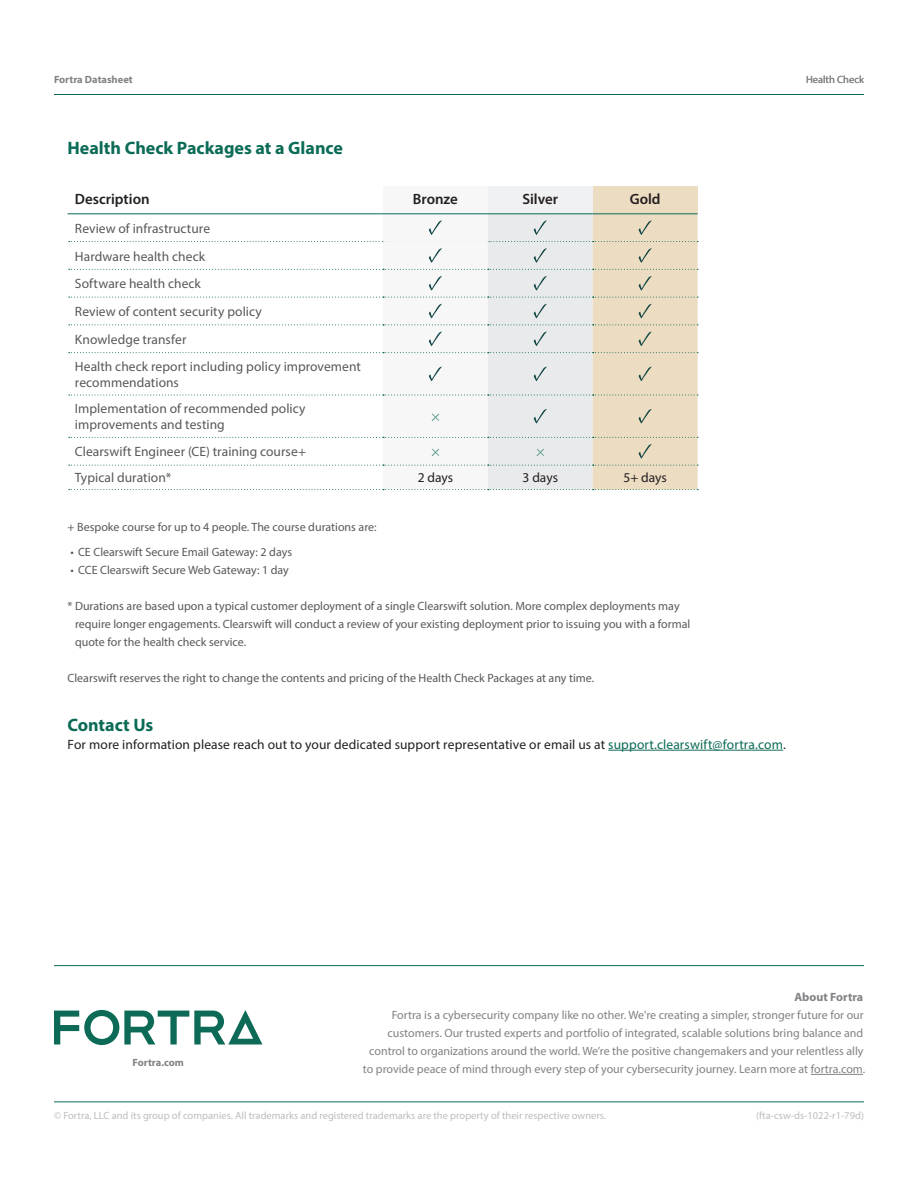
<style>
.page{position:relative;width:918px;height:1188px;background:#fff}
.page>*{position:absolute;margin:0;border:0;box-sizing:border-box;transform-origin:0 0}
.t1{font:700 18px "Myriad Pro";color:#0b6b56}
.t2{font:600 14.85px "Myriad Pro";color:#231f20}
.t3{font:13.5px/27.6px "Myriad Pro";letter-spacing:.005em;color:#57585a}
.t4{font:13.5px "Myriad Pro";letter-spacing:.01em;color:#231f20}
.t5{font:12px/18px "Myriad Pro";color:#57585a}
.t6{font:12px/18px "Myriad Pro";color:#808285;text-align:right}
.t7{font:700 12px "Myriad Pro";color:#808285}
.t8{font:10.5px "Myriad Pro";color:#bcbdc0}
.t9{font:700 10.5px "Myriad Pro";color:#808285}
.t10{font:10.5px "Myriad Pro";color:#808285}
.s1{color:#0c6a56}
</style>
<div class="page">
<hr style="left:54px;top:94px;width:810px;height:1px;background:#0c6a56">
<hr style="left:54px;top:1101px;width:810px;height:1px;background:#0c6a56">
<hr style="left:54px;top:965px;width:810px;height:1px;background:#0c6a56">
<svg style="left:54px;top:1010px;width:208px;height:35px"></svg>
<hr style="left:811px;top:1074px;width:52px;height:1px;background:#808285">
<hr style="left:608px;top:750px;width:175px;height:1px;background:#0c6a56">
<svg style="left:68px;top:186px;width:630px;height:304px"></svg>
<p class="t9" style="left:54px;top:72px;width:80px">Fortra Datasheet</p>
<p class="t10" style="left:806px;top:73px;width:59px">Health Check</p>
<h1 class="t1" style="left:68px;top:136px;width:277px">Health Check Packages at a Glance</h1>
<p class="t2" style="left:75px;top:189px;width:76px">Description</p>
<p class="t2" style="left:413px;top:189px;width:47px">Bronze</p>
<p class="t2" style="left:522px;top:189px;width:37px">Silver</p>
<p class="t2" style="left:630px;top:189px;width:32px">Gold</p>
<p class="t3" style="left:75px;top:214px;width:288px">Review of infrastructure<br>Hardware health check<br>Software health check<br>Review of content security policy<br>Knowledge transfer<br>Health check report including policy improvement</p>
<p class="t3" style="left:75px;top:369px;width:232px;line-height:26.1px">recommendations<br>Implementation of recommended policy</p>
<p class="t3" style="left:75px;top:411px;width:233px;line-height:26.5px">improvements and testing<br>Clearswift Engineer (CE) training course+<br>Typical duration*</p>
<p class="t4" style="left:418px;top:470px;width:37px">2 days</p>
<p class="t4" style="left:523px;top:470px;width:37px">3 days</p>
<p class="t4" style="left:623px;top:470px;width:45px">5+ days</p>
<p class="t5" style="left:68px;top:518px;width:311px">+ Bespoke course for up to 4 people. The course durations are:</p>
<p class="t5" style="left:70px;top:542px;width:223px">• CE Clearswift Secure Email Gateway: 2 days</p>
<p class="t5" style="left:70px;top:560px;width:220px">• CCE Clearswift Secure Web Gateway: 1 day</p>
<p class="t5" style="left:75px;top:596px;width:617px;text-indent:-8px">* Durations are based upon a typical customer deployment of a single Clearswift solution. More complex deployments may require longer engagements. Clearswift will conduct a review of your existing deployment prior to issuing you with a formal quote for the health check service.</p>
<p class="t5" style="left:68px;top:668px;width:528px">Clearswift reserves the right to change the contents and pricing of the Health Check Packages at any time.</p>
<h1 class="t1" style="left:68px;top:713px;width:87px">Contact Us</h1>
<p class="t4" style="left:68px;top:736px;width:720px">For more information please reach out to your dedicated support representative or email us at <span class="s1">support.clearswift@fortra.com</span>.</p>
<p class="t9" style="left:133px;top:1055px;width:53px">Fortra.com</p>
<p class="t7" style="left:795px;top:989px;width:70px">About Fortra</p>
<p class="t6" style="left:363px;top:1006px;width:504px">Fortra is a cybersecurity company like no other. We're creating a simpler, stronger future for our customers. Our trusted experts and portfolio of integrated, scalable solutions bring balance and control to organizations around the world. We’re the positive changemakers and your relentless ally to provide peace of mind through every step of your cybersecurity journey. Learn more at fortra.com.</p>
<p class="t8" style="left:54px;top:1109px;width:554px">© Fortra, LLC and its group of companies. All trademarks and registered trademarks are the property of their respective owners.</p>
<p class="t8" style="left:756px;top:1109px;width:109px">(fta-csw-ds-1022-r1-79d)</p>
</div>
